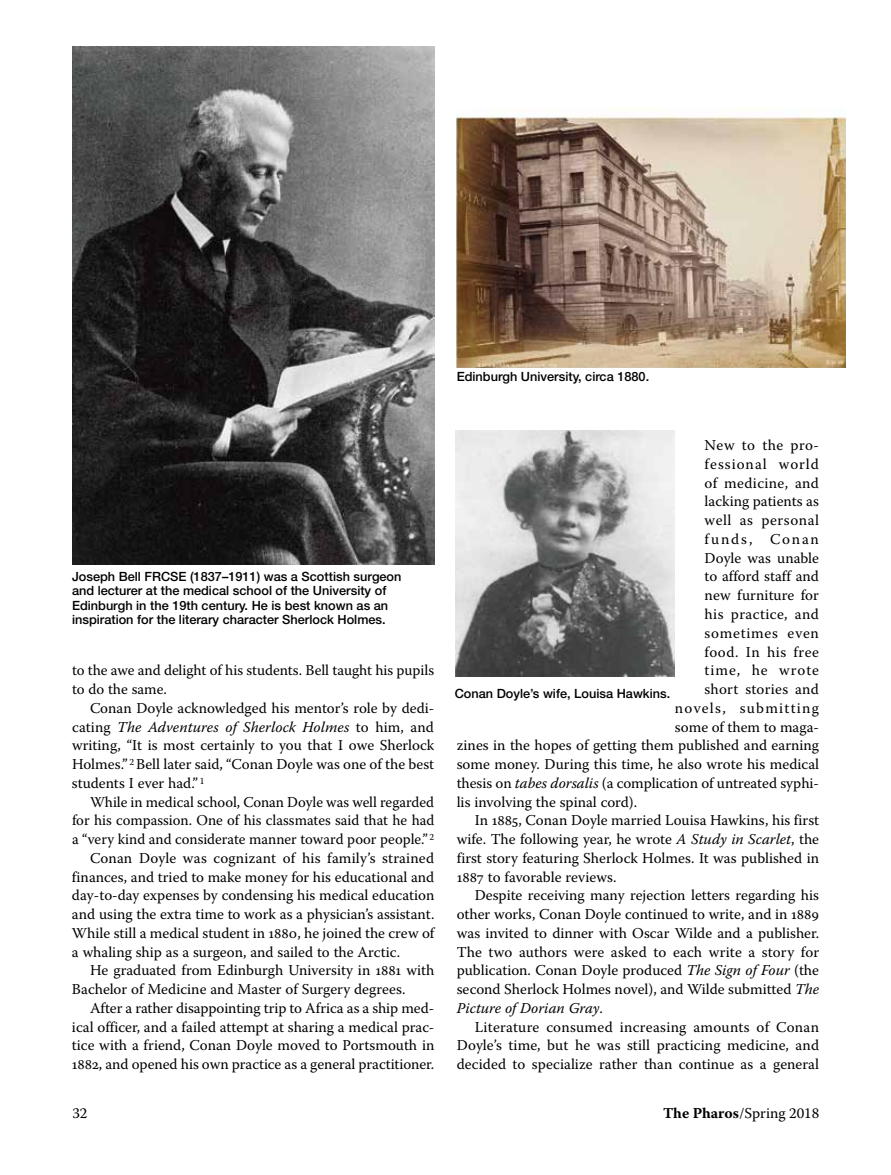
<style>
.page{position:relative;width:891px;height:1175px;background:#fff}
.page>*{position:absolute;margin:0;border:0;box-sizing:border-box;transform-origin:0 0}
.t1{font:15px/18.8px "Warnock Pro";color:#000}
.t2{font:15px "Warnock Pro";letter-spacing:.02em;color:#000}
.t3{font:15px "Warnock Pro";letter-spacing:.035em;color:#000}
.t4{font:15px "Warnock Pro";letter-spacing:.03em;color:#000}
.t5{font:italic 15px "Warnock Pro";color:#000}
.t6{font:15px "Warnock Pro";letter-spacing:.085em;color:#000}
.t7{font:15px "Warnock Pro";letter-spacing:.07em;color:#000}
.t8{font:15px "Warnock Pro";letter-spacing:.05em;color:#000}
.t9{font:15px "Warnock Pro";letter-spacing:.065em;color:#000}
.t10{font:15px "Warnock Pro";letter-spacing:.12em;color:#000}
.t11{font:500 12.75px/14.2px "Helvetica Neue LT Std";color:#000}
.s1{font-style:italic}
.s2{font-style:normal}
.s3{font-weight:700}
</style>
<div class="page">
<img style="left:72px;top:47px;width:362px;height:517px">
<img style="left:457px;top:108px;width:389px;height:259px">
<img style="left:456px;top:430px;width:219px;height:246px">
<p class="t11" style="left:457px;top:369px;width:194px">Edinburgh University, circa 1880.</p>
<p class="t11" style="left:72px;top:569px;width:331px">Joseph Bell FRCSE (1837–1911) was a Scottish surgeon and lecturer at the medical school of the University of Edinburgh in the 19th century. He is best known as an inspiration for the literary character Sherlock Holmes.</p>
<p class="t1" style="left:72px;top:660px;width:364px">to the awe and delight of his students. Bell taught his pupils to do the same.</p>
<p class="t1" style="left:72px;top:698px;width:364px;text-align:justify;text-indent:18px">Conan Doyle acknowledged his mentor’s role by dedi&shy;cating <span class="s1">The Adventures of Sherlock Holmes</span> to him, and writing, “It is most certainly to you that I owe Sherlock Holmes.” <sup>2</sup> Bell later said, “Conan Doyle was one of the best students I ever had.” <sup>1</sup></p>
<p class="t1" style="left:90px;top:792px;width:346px">While in medical school, Conan Doyle was well regarded</p>
<p class="t1" style="left:72px;top:810px;width:364px">for his compassion. One of his classmates said that he had</p>
<p class="t1" style="left:72px;top:829px;width:364px">a “very kind and considerate manner toward poor people.” <sup>2</sup></p>
<p class="t1" style="left:90px;top:848px;width:346px">Conan Doyle was cognizant of his family’s strained</p>
<p class="t1" style="left:72px;top:867px;width:364px">finances, and tried to make money for his educational and</p>
<p class="t1" style="left:72px;top:885px;width:364px">day-to-day expenses by condensing his medical education</p>
<p class="t1" style="left:72px;top:904px;width:364px">and using the extra time to work as a physician’s assistant.</p>
<p class="t1" style="left:72px;top:923px;width:364px">While still a medical student in 1880, he joined the crew of</p>
<p class="t1" style="left:72px;top:942px;width:330px">a whaling ship as a surgeon, and sailed to the Arctic.</p>
<p class="t1" style="left:90px;top:960px;width:346px">He graduated from Edinburgh University in 1881 with</p>
<p class="t1" style="left:72px;top:979px;width:335px">Bachelor of Medicine and Master of Surgery degrees.</p>
<p class="t1" style="left:90px;top:998px;width:346px">After a rather disappointing trip to Africa as a ship med-</p>
<p class="t1" style="left:72px;top:1017px;width:364px">ical officer, and a failed attempt at sharing a medical prac-</p>
<p class="t1" style="left:72px;top:1035px;width:364px">tice with a friend, Conan Doyle moved to Portsmouth in</p>
<p class="t1" style="left:72px;top:1054px;width:364px">1882, and opened his own practice as a general practitioner.</p>
<p class="t4" style="left:705px;top:436px;width:116px">New to the pro-</p>
<p class="t7" style="left:705px;top:455px;width:116px">fessional world</p>
<p class="t2" style="left:705px;top:474px;width:116px">of medicine, and</p>
<p class="t1" style="left:705px;top:492px;width:116px">lacking patients as</p>
<p class="t3" style="left:705px;top:511px;width:116px">well as personal</p>
<p class="t10" style="left:705px;top:530px;width:116px">funds, Conan</p>
<p class="t1" style="left:705px;top:548px;width:116px">Doyle was unable</p>
<p class="t1" style="left:705px;top:567px;width:116px">to afford staff and</p>
<p class="t1" style="left:705px;top:585px;width:116px">new furniture for</p>
<p class="t4" style="left:705px;top:605px;width:116px">his practice, and</p>
<p class="t8" style="left:705px;top:624px;width:116px">sometimes even</p>
<p class="t3" style="left:705px;top:642px;width:116px">food. In his free</p>
<p class="t9" style="left:705px;top:661px;width:116px">time, he wrote</p>
<p class="t2" style="left:705px;top:680px;width:116px">short stories and</p>
<p class="t6" style="left:675px;top:699px;width:146px">novels, submitting</p>
<p class="t1" style="left:675px;top:717px;width:146px">some of them to maga-</p>
<p class="t1" style="left:457px;top:735px;width:364px">zines in the hopes of getting them published and earning</p>
<p class="t1" style="left:457px;top:754px;width:364px">some money. During this time, he also wrote his medical</p>
<p class="t1" style="left:457px;top:773px;width:364px">thesis on <span class="s1">tabes dorsalis</span> (a complication of untreated syphi-</p>
<p class="t1" style="left:457px;top:792px;width:182px">lis involving the spinal cord).</p>
<p class="t1" style="left:475px;top:810px;width:346px">In 1885, Conan Doyle married Louisa Hawkins, his first</p>
<p class="t1" style="left:457px;top:829px;width:364px">wife. The following year, he wrote <span class="s1">A Study in Scarlet</span>, the</p>
<p class="t1" style="left:457px;top:848px;width:364px">first story featuring Sherlock Holmes. It was published in</p>
<p class="t1" style="left:457px;top:867px;width:161px">1887 to favorable reviews.</p>
<p class="t1" style="left:475px;top:885px;width:346px">Despite receiving many rejection letters regarding his</p>
<p class="t1" style="left:457px;top:904px;width:364px">other works, Conan Doyle continued to write, and in 1889</p>
<p class="t1" style="left:457px;top:923px;width:364px">was invited to dinner with Oscar Wilde and a publisher.</p>
<p class="t1" style="left:457px;top:942px;width:364px">The two authors were asked to each write a story for</p>
<p class="t1" style="left:457px;top:960px;width:364px">publication. Conan Doyle produced <span class="s1">The Sign of Four</span> (the</p>
<p class="t1" style="left:457px;top:979px;width:364px">second Sherlock Holmes novel), and Wilde submitted <span class="s1">The</span></p>
<p class="t5" style="left:457px;top:999px;width:148px">Picture of Dorian Gray<span class="s2">.</span></p>
<p class="t2" style="left:475px;top:1017px;width:346px">Literature consumed increasing amounts of Conan</p>
<p class="t1" style="left:457px;top:1035px;width:364px">Doyle’s time, but he was still practicing medicine, and</p>
<p class="t1" style="left:457px;top:1054px;width:364px">decided to specialize rather than continue as a general</p>
<p class="t11" style="left:455px;top:685px;width:217px">Conan Doyle’s wife, Louisa Hawkins.</p>
<p class="t1" style="left:72px;top:1103px;width:17px">32</p>
<p class="t1" style="left:663px;top:1103px;width:158px"><span class="s3">The Pharos</span>/Spring 2018</p>
</div>
